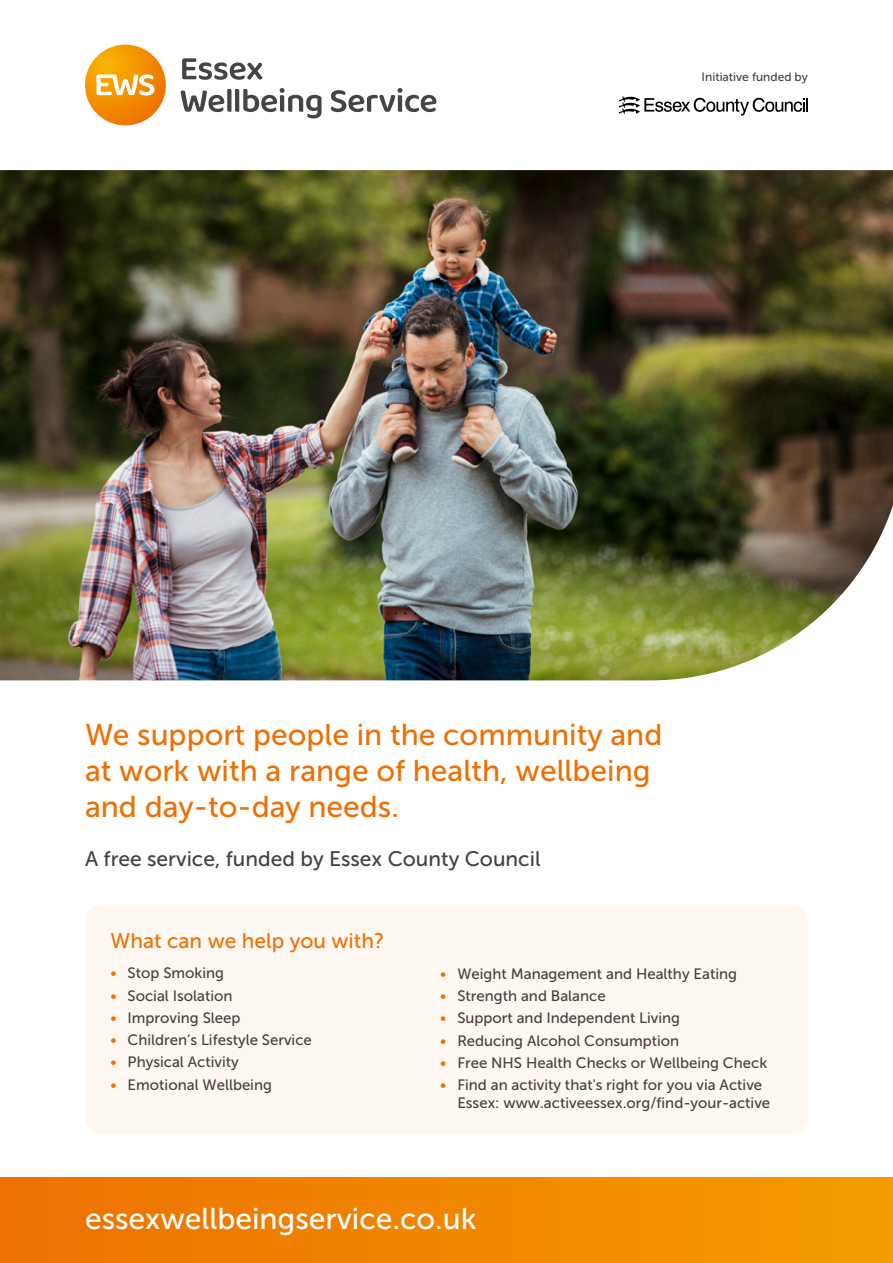
<style>
.page{position:relative;width:893px;height:1263px;background:#fff}
.page>*{position:absolute;margin:0;border:0;box-sizing:border-box;transform-origin:0 0}
.t1{font:30px/36px "Museo Sans 500";color:#ed7004}
.t2{font:30px "Museo Sans 500";color:#fff}
.t3{font:21px "Museo Sans 500";color:#424241}
.t4{font:21px "Museo Sans 500";color:#ed7004}
.t5{font:15px/17.4px "Museo Sans 500";color:#424241}
.t6{font:12px "Museo Sans 500";color:#424241}
.s1{color:#ed7004}
</style>
<div class="page">
<div style="left:0;top:1178px;width:893px;height:85px;background:linear-gradient(to right,#ed7001,#f59c00)"></div>
<svg style="left:85px;top:45px;width:81px;height:80px;background:#f29001"></svg>
<svg style="left:96px;top:74px;width:60px;height:22px"></svg>
<svg style="left:181px;top:88px;width:141px;height:31px"></svg>
<svg style="left:331px;top:88px;width:105px;height:24px"></svg>
<svg style="left:182px;top:58px;width:80px;height:22px"></svg>
<svg style="left:619px;top:96px;width:189px;height:20px"></svg>
<img style="left:0;top:170px;width:893px;height:510px">
<div style="left:85px;top:905px;width:723px;height:229px;background:#fff7f1;border-radius:17px"></div>
<p class="t6" style="left:702px;top:70px;width:108px">Initiative funded by</p>
<h1 class="t1" style="left:85px;top:717px;width:579px">We support people in the community and at work with a range of health, wellbeing and day-to-day needs.</h1>
<h2 class="t3" style="left:85px;top:847px;width:457px">A free service, funded by Essex County Council</h2>
<h2 class="t4" style="left:111px;top:929px;width:275px">What can we help you with?</h2>
<p class="t5" style="left:111px;top:964px;width:115px"><span class="s1">•</span> Stop Smoking</p>
<p class="t5" style="left:111px;top:987px;width:124px"><span class="s1">•</span> Social Isolation</p>
<p class="t5" style="left:111px;top:1009px;width:131px"><span class="s1">•</span> Improving Sleep</p>
<p class="t5" style="left:111px;top:1031px;width:203px"><span class="s1">•</span> Children’s Lifestyle Service</p>
<p class="t5" style="left:111px;top:1053px;width:130px"><span class="s1">•</span> Physical Activity</p>
<p class="t5" style="left:111px;top:1076px;width:163px"><span class="s1">•</span> Emotional Wellbeing</p>
<p class="t5" style="left:440px;top:965px;width:298px"><span class="s1">•</span> Weight Management and Healthy Eating</p>
<p class="t5" style="left:440px;top:987px;width:167px"><span class="s1">•</span> Strength and Balance</p>
<p class="t5" style="left:440px;top:1009px;width:241px"><span class="s1">•</span> Support and Independent Living</p>
<p class="t5" style="left:440px;top:1032px;width:241px"><span class="s1">•</span> Reducing Alcohol Consumption</p>
<p class="t5" style="left:440px;top:1054px;width:328px"><span class="s1">•</span> Free NHS Health Checks or Wellbeing Check</p>
<p class="t5" style="left:457px;top:1076px;width:314px;text-indent:-17px"><span class="s1">•</span> Find an activity that's right for you via Active<br>Essex: www.activeessex.org/find-your-active</p>
<h1 class="t2" style="left:85px;top:1202px;width:393px">essexwellbeingservice.co.uk</h1>
</div>
